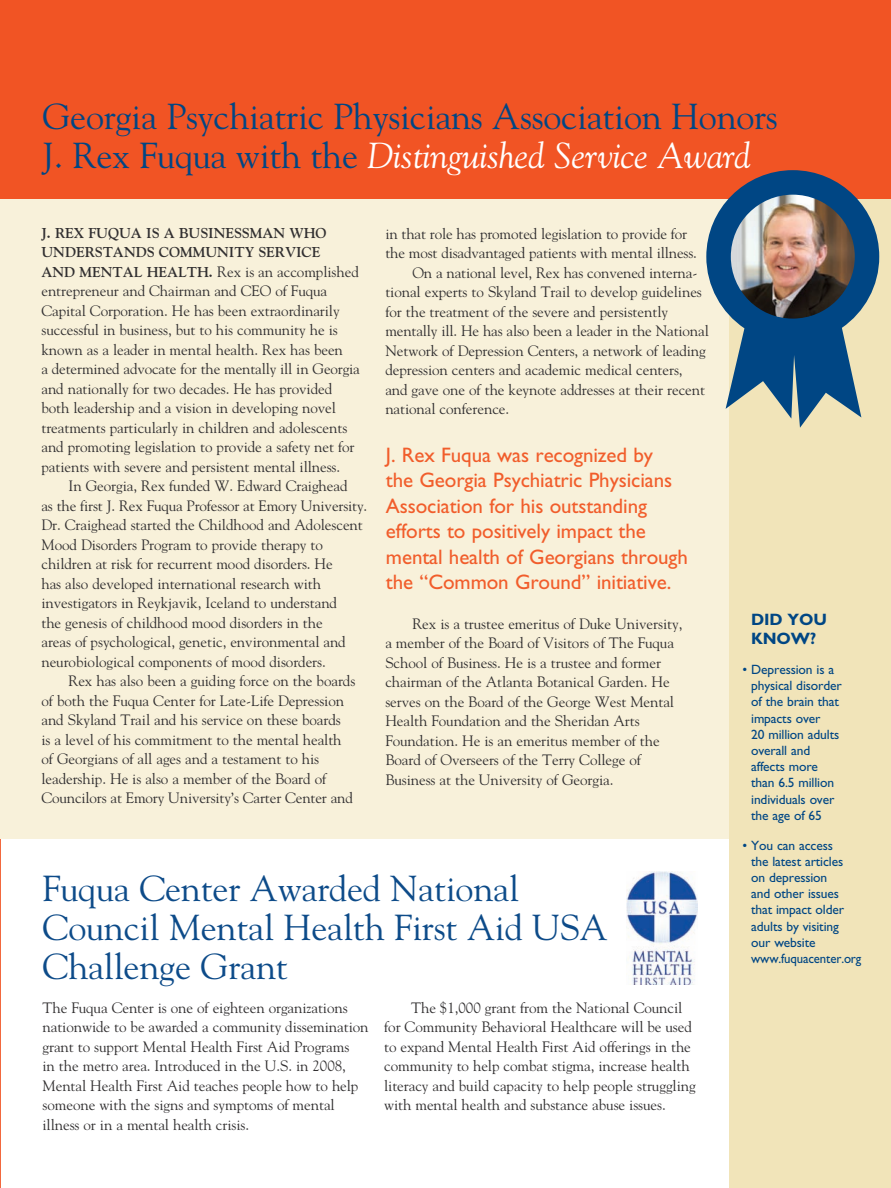
<style>
.page{position:relative;width:891px;height:1188px;background:#fff}
.page>*{position:absolute;margin:0;border:0;box-sizing:border-box;transform-origin:0 0}
.t1{font:36px/39px "Goudy";letter-spacing:-.005em;color:#004684}
.t2{font:36px/39px "Goudy";letter-spacing:-.005em;color:#0d4b89}
.t3{font:21px/25.5px "Gill Sans Std";letter-spacing:-.005em;color:#f15d2b}
.t4{font:700 16.5px/19.8px "Gill Sans Std";letter-spacing:-.01em;color:#004684}
.t5{font:15px/19.5px "Goudy";letter-spacing:-.005em;color:#312f30}
.t6{font:700 14.25px/19.5px "Goudy";letter-spacing:-.005em;color:#312f30}
.t7{font:13.5px "Gill Sans Std";letter-spacing:-.01em;color:#004684}
.t8{font:13.5px "Gill Sans Std";letter-spacing:-.01em;color:#004684;scale:.95 1}
.s1{font-style:italic;color:#fff}
.s2{font-weight:700;font-size:14.25px}
</style>
<div class="page">
<hr style="left:0;top:837px;width:1px;height:351px;background:#f15424">
<div style="left:0;top:183px;width:762px;height:656px;background:#f8f1da"></div>
<div style="left:729px;top:0;width:162px;height:1188px;background:#f1e4b9"></div>
<div style="left:0;top:0;width:891px;height:199px;background:#f15424"></div>
<img style="left:626px;top:871px;width:72px;height:114px">
<img style="left:706px;top:170px;width:173px;height:258px">
<p class="t1" style="left:43px;top:96px;width:737px">Georgia Psychiatric Physicians Association Honors<br>J. Rex Fuqua with the <span class="s1">Distinguished Service Award</span></p>
<p class="t6" style="left:41px;top:223px;width:287px">J. REX FUQUA IS A BUSINESSMAN WHO<br>UNDERSTANDS COMMUNITY SERVICE</p>
<p class="t5" style="left:41px;top:261px;width:320px"><span class="s2">AND MENTAL HEALTH.</span> Rex is an accomplished entrepreneur and Chairman and CEO of Fuqua Capital Corporation. He has been extraordinarily successful in business, but to his community he is known as a leader in mental health. Rex has been<br>a determined advocate for the mentally ill in Georgia and nationally for two decades. He has provided both leadership and a vision in developing novel treatments particularly in children and adolescents and promoting legislation to provide a safety net for patients with severe and persistent mental illness.</p>
<p class="t5" style="left:41px;top:476px;width:327px;text-indent:27px">In Georgia, Rex funded W. Edward Craighead<br>as the first J. Rex Fuqua Professor at Emory University.<br>Dr. Craighead started the Childhood and Adolescent Mood Disorders Program to provide therapy to children at risk for recurrent mood disorders. He<br>has also developed international research with investigators in Reykjavik, Iceland to understand<br>the genesis of childhood mood disorders in the<br>areas of psychological, genetic, environmental and neurobiological components of mood disorders.</p>
<p class="t5" style="left:41px;top:671px;width:315px;text-indent:27px">Rex has also been a guiding force on the boards of both the Fuqua Center for Late-Life Depression and Skyland Trail and his service on these boards<br>is a level of his commitment to the mental health of Georgians of all ages and a testament to his leadership. He is also a member of the Board of Councilors at Emory University’s Carter Center and</p>
<p class="t5" style="left:385px;top:223px;width:313px">in that role has promoted legislation to provide for the most disadvantaged patients with mental illness.</p>
<p class="t5" style="left:385px;top:262px;width:325px;text-indent:27px">On a national level, Rex has convened interna&shy;tional experts to Skyland Trail to develop guidelines for the treatment of the severe and persistently mentally ill. He has also been a leader in the National Network of Depression Centers, a network of leading depression centers and academic medical centers,<br>and gave one of the keynote addresses at their recent national conference.</p>
<p class="t3" style="left:386px;top:442px;width:304px">J. Rex Fuqua was recognized by<br>the Georgia Psychiatric Physicians Association for his outstanding efforts to positively impact the mental health of Georgians through the “Common Ground” initiative.</p>
<p class="t5" style="left:385px;top:613px;width:299px;text-indent:27px">Rex is a trustee emeritus of Duke University, a member of the Board of Visitors of The Fuqua School of Business. He is a trustee and former chairman of the Atlanta Botanical Garden. He serves on the Board of the George West Mental Health Foundation and the Sheridan Arts Foundation. He is an emeritus member of the Board of Overseers of the Terry College of Business at the University of Georgia.</p>
<p class="t2" style="left:43px;top:868px;width:567px">Fuqua Center Awarded National<br>Council Mental Health First Aid USA<br>Challenge Grant</p>
<p class="t5" style="left:43px;top:997px;width:328px">The Fuqua Center is one of eighteen organizations nationwide to be awarded a community dissemination grant to support Mental Health First Aid Programs<br>in the metro area. Introduced in the U.S. in 2008, Mental Health First Aid teaches people how to help someone with the signs and symptoms of mental illness or in a mental health crisis.</p>
<p class="t5" style="left:384px;top:997px;width:313px;text-indent:27px">The $1,000 grant from the National Council for Community Behavioral Healthcare will be used to expand Mental Health First Aid offerings in the community to help combat stigma, increase health literacy and build capacity to help people struggling with mental health and substance abuse issues.</p>
<p class="t4" style="left:751px;top:609px;width:77px">DID YOU<br>KNOW?</p>
<p class="t7" style="left:743px;top:662px;width:93px">• Depression is a</p>
<p class="t7" style="left:751px;top:678px;width:92px">physical disorder</p>
<p class="t7" style="left:751px;top:694px;width:89px">of the brain that</p>
<p class="t7" style="left:751px;top:710px;width:71px">impacts over</p>
<p class="t7" style="left:751px;top:727px;width:90px">20 million adults</p>
<p class="t7" style="left:751px;top:743px;width:61px">overall and</p>
<p class="t7" style="left:751px;top:759px;width:68px">affects more</p>
<p class="t7" style="left:751px;top:775px;width:84px">than 6.5 million</p>
<p class="t7" style="left:751px;top:791px;width:85px">individuals over</p>
<p class="t7" style="left:751px;top:808px;width:72px">the age of 65</p>
<p class="t7" style="left:743px;top:837px;width:92px">• You can access</p>
<p class="t7" style="left:751px;top:853px;width:94px">the latest articles</p>
<p class="t7" style="left:751px;top:870px;width:78px">on depression</p>
<p class="t7" style="left:751px;top:886px;width:89px">and other issues</p>
<p class="t7" style="left:751px;top:902px;width:95px">that impact older</p>
<p class="t7" style="left:751px;top:918px;width:89px">adults by visiting</p>
<p class="t7" style="left:751px;top:934px;width:66px">our website</p>
<p class="t8" style="left:751px;top:951px;width:117px">www.fuquacenter.org</p>
</div>
